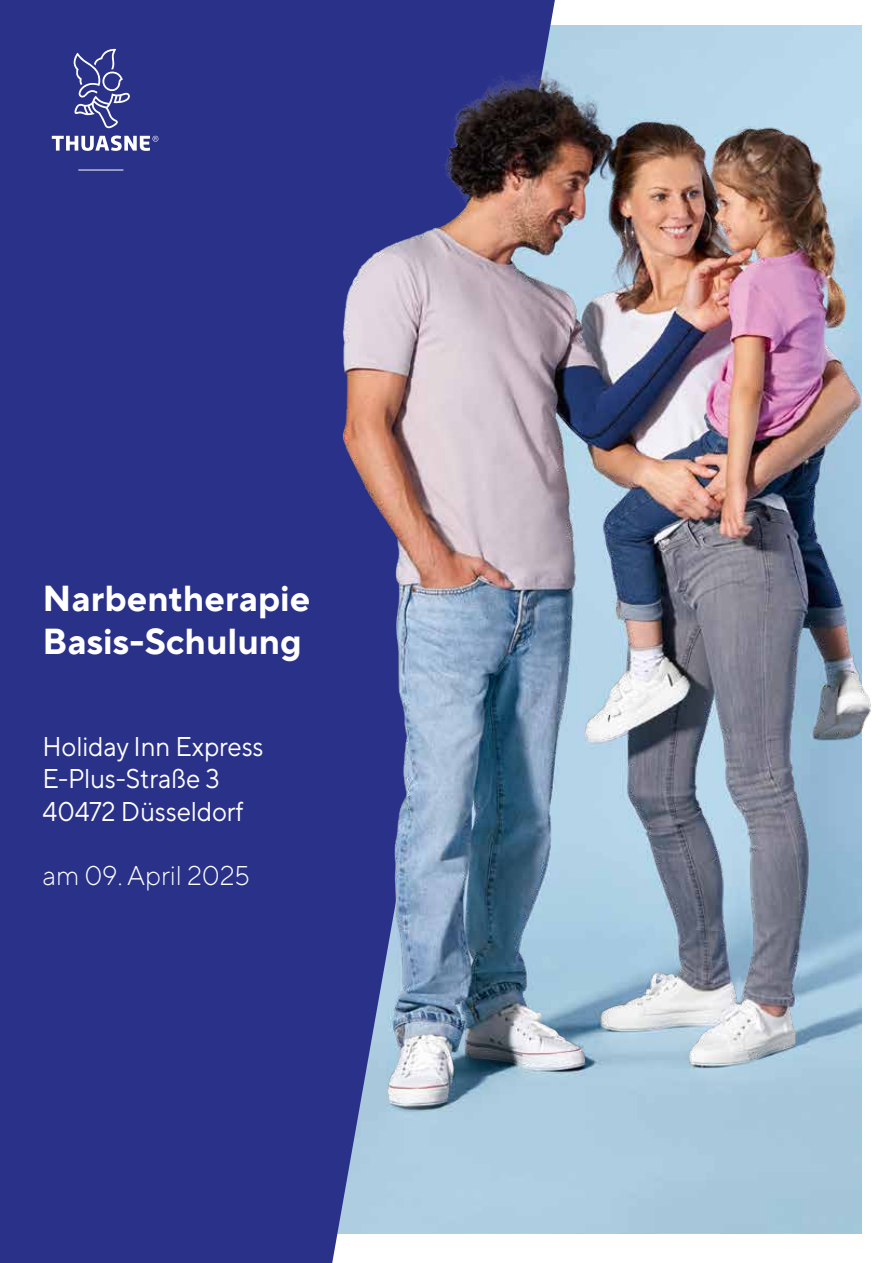
<style>
.page{position:relative;width:893px;height:1263px;background:#fff}
.page>*{position:absolute;margin:0;border:0;box-sizing:border-box;transform-origin:0 0}
.t1{font:700 36px/43.2px "TT Norms Pro";color:#fff}
.t2{font:27px/32.4px "TT Norms Pro";letter-spacing:-.005em;color:#fff;scale:.95 1}
.t3{font:300 27px "TT Norms Pro";letter-spacing:-.005em;color:#fff}
</style>
<div class="page">
<div style="left:0;top:0;width:555px;height:1263px;background:#2a3189"></div>
<div style="left:17px;top:15px;width:168px;height:167px;background:#2a3189"></div>
<svg style="left:73px;top:49px;width:57px;height:80px"></svg>
<hr style="left:78px;top:170px;width:45px;height:1px;background:#fff">
<svg style="left:52px;top:135px;width:106px;height:16px"></svg>
<img style="left:170px;top:0;width:701px;height:1198px">
<h1 class="t1" style="left:43px;top:574px;width:269px">Narbentherapie<br>Basis-Schulung</h1>
<p class="t2" style="left:43px;top:728px;width:234px">Holiday Inn Express<br>E-Plus-Straße 3<br>40472 Düsseldorf</p>
<p class="t3" style="left:43px;top:856px;width:209px">am 09. April 2025</p>
</div>
